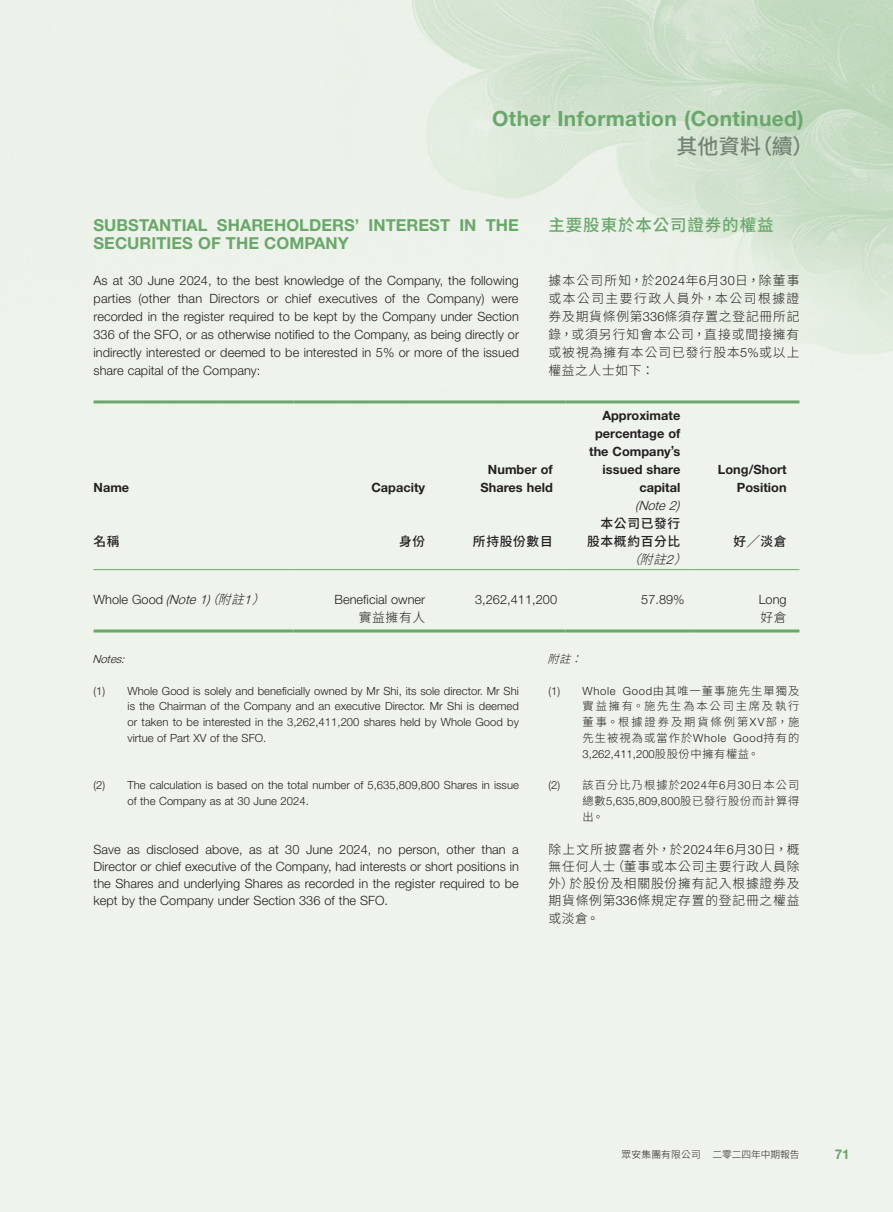
<style>
.page{position:relative;width:893px;height:1212px;background:#fff}
.page>*{position:absolute;margin:0;border:0;box-sizing:border-box;transform-origin:0 0}
.t1{font:700 21px "Helvetica Neue LT Std";letter-spacing:.02em;color:#6aa76b}
.t2{font:500 21px "Source Han Sans TC";color:#738275}
.Heading_1{font:700 16.5px/18px "Helvetica Neue LT Std";letter-spacing:.005em;color:#6aa76b}
.C_Heading_1{font:500 16.5px "Source Han Sans TC";letter-spacing:.055em;color:#6aa76b}
.t3{font:700 13.5px "Helvetica Neue LT Std";color:#6aa76b}
.Body_Text{font:300 12.75px/18px "Helvetica Neue LT Std";letter-spacing:.005em;color:#231f20;text-align:justify}
.C_Body_Text{font:300 12.75px/18px "Source Han Sans TC";letter-spacing:.065em;color:#231f20;text-align:justify}
.Body_Text-2{font:700 12.75px "Helvetica Neue LT Std";letter-spacing:.005em;color:#231f20}
.Body_Text-3{font:500 12.75px "Source Han Sans TC";letter-spacing:.055em;color:#231f20}
.Body_Text-4{font:italic 300 12.75px "Helvetica Neue LT Std";color:#231f20}
.Body_Text-5{font:300 12.75px "Source Han Sans TC";letter-spacing:.055em;color:#231f20}
.Body_Text-6{font:italic 300 12.75px "Source Han Sans TC";color:#231f20}
.Notes{font:300 11.25px/15.8px "Helvetica Neue LT Std";letter-spacing:.005em;color:#231f20;text-align:justify}
.C_Notes{font:300 11.25px/15.8px "Source Han Sans TC";letter-spacing:.165em;color:#231f20;text-align:justify}
.Notes-2{font:italic 300 11.25px "Helvetica Neue LT Std";color:#231f20}
.C_Notes-2{font:italic 300 11.25px "Source Han Sans TC";color:#231f20}
.t4{font:300 9.75px "Source Han Sans TC";letter-spacing:-.01em;color:#231f20}
.s1{font-family:"Helvetica Neue LT Std"}
.s2{font-style:italic}
.s3{font-family:"Source Han Sans TC";font-style:italic}
</style>
<div class="page">
<hr style="left:94px;top:400px;width:199px;height:3px;background:#6aa76b">
<hr style="left:293px;top:400px;width:145px;height:3px;background:#6aa76b">
<hr style="left:438px;top:400px;width:128px;height:3px;background:#6aa76b">
<hr style="left:566px;top:400px;width:127px;height:3px;background:#6aa76b">
<hr style="left:693px;top:400px;width:106px;height:3px;background:#6aa76b">
<hr style="left:94px;top:569px;width:199px;height:1px;background:#6aa76b">
<hr style="left:293px;top:569px;width:145px;height:1px;background:#6aa76b">
<hr style="left:438px;top:569px;width:128px;height:1px;background:#6aa76b">
<hr style="left:566px;top:569px;width:127px;height:1px;background:#6aa76b">
<hr style="left:693px;top:569px;width:106px;height:1px;background:#6aa76b">
<hr style="left:94px;top:629px;width:199px;height:3px;background:#6aa76b">
<hr style="left:293px;top:629px;width:145px;height:3px;background:#6aa76b">
<hr style="left:438px;top:629px;width:128px;height:3px;background:#6aa76b">
<hr style="left:566px;top:629px;width:127px;height:3px;background:#6aa76b">
<hr style="left:693px;top:629px;width:106px;height:3px;background:#6aa76b">
<h1 class="t1" style="left:492px;top:106px;width:313px">Other Information (Continued)</h1>
<h1 class="t2" style="left:676px;top:134px;width:138px">其他資料（續）</h1>
<p class="Heading_1" style="left:94px;top:216px;width:427px">SUBSTANTIAL SHAREHOLDERS’ INTEREST IN THE<br>SECURITIES OF THE COMPANY</p>
<p class="Body_Text" style="left:94px;top:272px;width:427px">As at 30 June 2024, to the best knowledge of the Company, the following parties (other than Directors or chief executives of the Company) were recorded in the register required to be kept by the Company under Section 336 of the SFO, or as otherwise notified to the Company, as being directly or indirectly interested or deemed to be interested in 5% or more of the issued share capital of the Company:</p>
<p class="C_Heading_1" style="left:549px;top:216px;width:226px">主要股東於本公司證券的權益</p>
<p class="C_Body_Text" style="left:549px;top:272px;width:252px">據本公司所知，於<span class="s1">2024</span>年<span class="s1">6</span>月<span class="s1">30</span>日，除董事或本公司主要行政人員外，本公司根據證券及期貨條例第<span class="s1">336</span>條須存置之登記冊所記錄，或須另行知會本公司，直接或間接擁有或被視為擁有本公司已發行股本<span class="s1">5%</span>或以上權益之人士如下：</p>
<p class="Body_Text-2" style="left:94px;top:479px;width:37px">Name</p>
<p class="Body_Text-2" style="left:371px;top:479px;width:55px">Capacity</p>
<p class="Body_Text-2" style="left:488px;top:461px;width:66px">Number of</p>
<p class="Body_Text-2" style="left:480px;top:479px;width:74px">Shares held</p>
<p class="Body_Text-3" style="left:94px;top:534px;width:28px">名稱</p>
<p class="Body_Text-3" style="left:399px;top:534px;width:28px">身份</p>
<p class="Body_Text-3" style="left:473px;top:534px;width:81px">所持股份數目</p>
<p class="Body_Text-2" style="left:602px;top:407px;width:80px">Approximate</p>
<p class="Body_Text-2" style="left:595px;top:425px;width:87px">percentage of</p>
<p class="Body_Text-2" style="left:589px;top:443px;width:93px">the Company’s</p>
<p class="Body_Text-2" style="left:603px;top:461px;width:79px">issued share</p>
<p class="Body_Text-2" style="left:639px;top:479px;width:43px">capital</p>
<p class="Body_Text-4" style="left:635px;top:498px;width:46px">(Note2)</p>
<p class="Body_Text-2" style="left:718px;top:461px;width:70px">Long/Short</p>
<p class="Body_Text-2" style="left:737px;top:479px;width:51px">Position</p>
<p class="Body_Text-3" style="left:600px;top:516px;width:81px">本公司已發行</p>
<p class="Body_Text-3" style="left:587px;top:534px;width:95px">股本概約百分比</p>
<p class="Body_Text-3" style="left:734px;top:534px;width:55px">好╱淡倉</p>
<p class="Body_Text-6" style="left:627px;top:552px;width:71px">（附註<span class="s1">2</span> ）</p>
<p class="Body_Text" style="left:94px;top:591px;width:183px">Wh o l e G ood <span class="s2">(Note1)</span><span class="s3">（附註</span><span class="s2">1</span><span class="s3">）</span></p>
<p class="Body_Text" style="left:335px;top:591px;width:92px">Beneficial owner</p>
<p class="Body_Text-5" style="left:359px;top:611px;width:68px">實益擁有人</p>
<p class="Body_Text" style="left:475px;top:591px;width:83px">3,262,411,200</p>
<p class="Body_Text" style="left:641px;top:591px;width:45px">57.89%</p>
<p class="Body_Text" style="left:759px;top:591px;width:29px">Long</p>
<p class="Body_Text-5" style="left:760px;top:611px;width:28px">好倉</p>
<p class="Notes-2" style="left:92px;top:652px;width:37px">Notes:</p>
<p class="Notes" style="left:128px;top:682px;width:393px;text-indent:-34px">(1) Whole Good is solely and beneficially owned by Mr Shi, its sole director. Mr Shi is the Chairman of the Company and an executive Director. Mr Shi is deemed or taken to be interested in the 3,262,411,200 shares held by Whole Good by virtue of Part XV of the SFO.</p>
<p class="Notes" style="left:128px;top:777px;width:393px;text-indent:-34px">(2) The calculation is based on the total number of 5,635,809,800 Shares in issue of the Company as at 30 June 2024.</p>
<p class="Body_Text" style="left:94px;top:840px;width:427px;line-height:17.2px">Save as disclosed above, as at 30 June 2024, no person, other than a Director or chief executive of the Company, had interests or short positions in the Shares and underlying Shares as recorded in the register required to be kept by the Company under Section 336 of the SFO.</p>
<p class="C_Notes-2" style="left:547px;top:653px;width:44px">附註：</p>
<p class="C_Notes" style="left:583px;top:683px;width:218px;text-indent:-34px"><span class="s1">(1) Whole Good</span>由其唯一董事施先生單獨及實益擁有。施先生為本公司主席及執行董事。根據證券及期貨條例第<span class="s1">XV</span>部，施先生被視為或當作於<span class="s1">Whole Good</span>持有的<span class="s1">3,262,411,200</span>股股份中擁有權益。</p>
<p class="C_Notes" style="left:583px;top:777px;width:218px;text-indent:-34px"><span class="s1">(2)</span> 該百分比乃根據於<span class="s1">2024</span>年<span class="s1">6</span>月<span class="s1">30</span>日本公司總數<span class="s1">5,635,809,800</span>股已發行股份而計算得出。</p>
<p class="C_Body_Text" style="left:549px;top:841px;width:252px;line-height:17.2px">除上文所披露者外，於<span class="s1">2024</span>年<span class="s1">6</span>月<span class="s1">30</span>日，概無任何人士（董事或本公司主要行政人員除外）於股份及相關股份擁有記入根據證券及期貨條例第<span class="s1">336</span>條規定存置的登記冊之權益或淡倉。</p>
<p class="t4" style="left:622px;top:1149px;width:179px">眾安集團有限公司　二零二四年中期報告</p>
<p class="t3" style="left:835px;top:1146px;width:17px">71</p>
</div>
